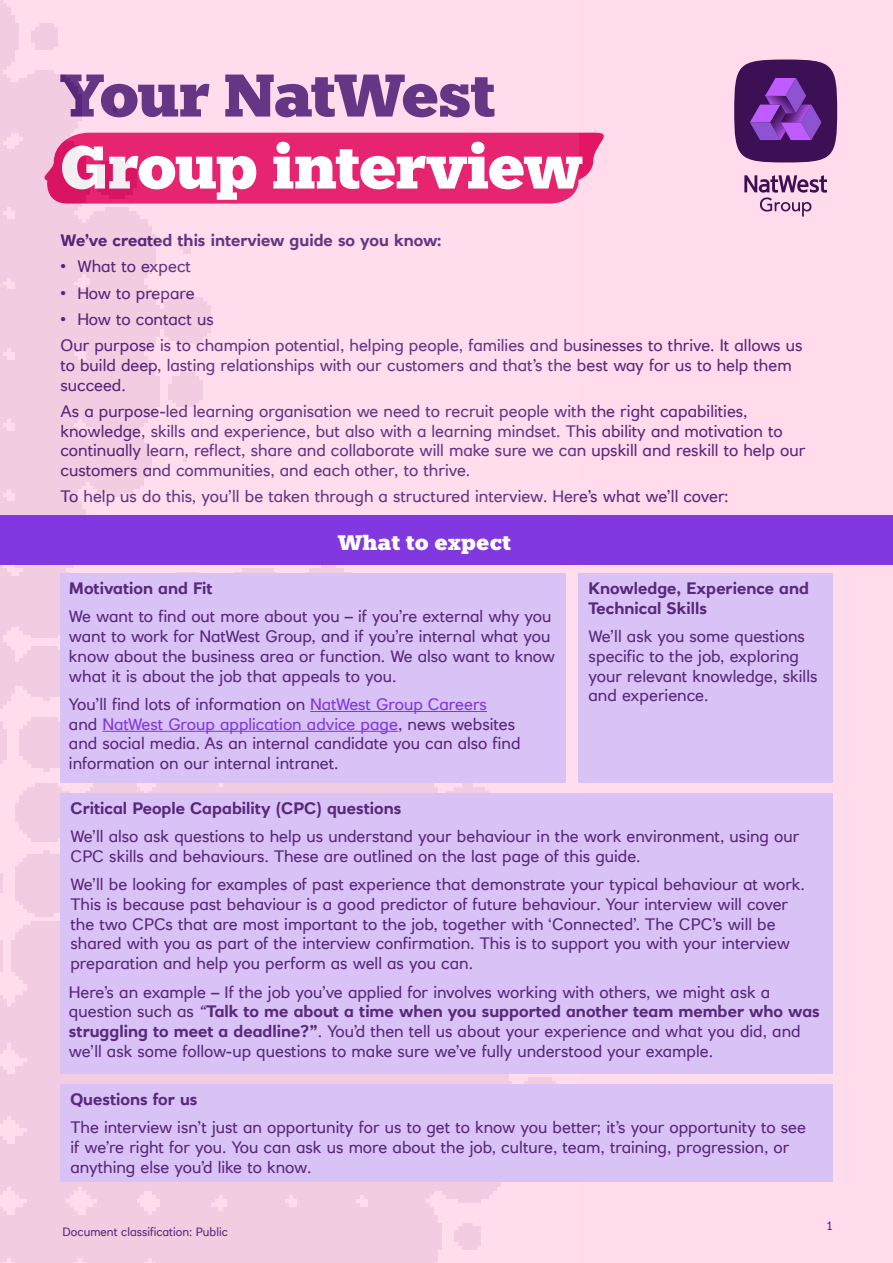
<style>
.page{position:relative;width:893px;height:1263px;background:#ffdbec}
.page>*{position:absolute;margin:0;border:0;box-sizing:border-box;transform-origin:0 0}
.t1{font:900 60px "Knile";letter-spacing:-.03em;color:#fff}
.t2{font:900 60px "Knile";letter-spacing:-.035em;color:#5a287d}
.t3{font:900 21px "Knile";color:#fff}
.t4{font:16.5px/19.8px "RN House Sans";color:#5a287d}
.t5{font:700 16.5px/19.8px "RN House Sans";color:#5a287d}
.t6{font:12px "RN House Sans";color:#5a287d}
.s1{color:#8138e0}
.s2{font-style:italic}
.s3{font-weight:700}
</style>
<div class="page">
<svg style="left:578px;top:133px;width:26px;height:52px"></svg>
<div style="left:734px;top:60px;width:103px;height:102px;background:#3d0f54;border-radius:50%"></div>
<svg style="left:744px;top:175px;width:83px;height:42px"></svg>
<svg style="left:750px;top:78px;width:71px;height:62px"></svg>
<img style="left:0;top:0;width:578px;height:1263px">
<div style="left:60px;top:573px;width:506px;height:209px;background:#d9c3f6"></div>
<hr style="left:310px;top:711px;width:177px;height:1px;background:#8138e0">
<hr style="left:102px;top:731px;width:296px;height:1px;background:#8138e0">
<div style="left:60px;top:793px;width:773px;height:280px;background:#d9c3f6"></div>
<div style="left:578px;top:573px;width:255px;height:209px;background:#d9c3f6"></div>
<div style="left:60px;top:1084px;width:773px;height:97px;background:#d9c3f6"></div>
<div style="left:0;top:515px;width:893px;height:50px;background:#8138e0"></div>
<h1 class="t2" style="left:60px;top:57px;width:437px">Your NatWest</h1>
<h1 class="t1" style="left:60px;top:129px;width:524px">Group interview</h1>
<p class="t5" style="left:60px;top:230px;width:383px">We’ve created this interview guide so you know:</p>
<p class="t4" style="left:60px;top:257px;width:132px">• What to expect</p>
<p class="t4" style="left:60px;top:283px;width:136px">• How to prepare</p>
<p class="t4" style="left:60px;top:306px;width:744px;line-height:26.2px">• How to contact us<br>Our purpose is to champion potential, helping people, families and businesses to thrive. It allows us</p>
<p class="t4" style="left:60px;top:355px;width:733px">to build deep, lasting relationships with our customers and that’s the best way for us to help them succeed.</p>
<p class="t4" style="left:60px;top:401px;width:746px">As a purpose-led learning organisation we need to recruit people with the right capabilities, knowledge, skills and experience, but also with a learning mindset. This ability and motivation to continually learn, reflect, share and collaborate will make sure we can upskill and reskill to help our customers and communities, and each other, to thrive.</p>
<p class="t4" style="left:60px;top:486px;width:670px">To help us do this, you’ll be taken through a structured interview. Here’s what we’ll cover:</p>
<p class="t3" style="left:338px;top:529px;width:175px">What to expect</p>
<p class="t5" style="left:69px;top:578px;width:145px">Motivation and Fit</p>
<p class="t4" style="left:69px;top:606px;width:487px">We want to find out more about you – if you’re external why you want to work for NatWest Group, and if you’re internal what you know about the business area or function. We also want to know what it is about the job that appeals to you.</p>
<p class="t4" style="left:69px;top:694px;width:453px">You’ll find lots of information on <span class="s1">NatWest Group Careers<br></span>and <span class="s1">NatWest Group application advice page</span>, news websites and social media. As an internal candidate you can also find information on our internal intranet.</p>
<p class="t5" style="left:70px;top:798px;width:332px">Critical People Capability (CPC) questions</p>
<p class="t4" style="left:70px;top:826px;width:730px">We’ll also ask questions to help us understand your behaviour in the work environment, using our<br>CPC skills and behaviours. These are outlined on the last page of this guide.</p>
<p class="t4" style="left:70px;top:874px;width:736px">We’ll be looking for examples of past experience that demonstrate your typical behaviour at work.<br>This is because past behaviour is a good predictor of future behaviour. Your interview will cover the two CPCs that are most important to the job, together with ‘Connected’. The CPC’s will be shared with you as part of the interview confirmation. This is to support you with your interview preparation and help you perform as well as you can.</p>
<p class="t4" style="left:69px;top:982px;width:752px">Here’s an example – If the job you’ve applied for involves working with others, we might ask a question such as <span class="s2">“</span><span class="s3">Talk to me about a time when you supported another team member who was struggling to meet a deadline?”</span>. You’d then tell us about your experience and what you did, and we’ll ask some follow-up questions to make sure we’ve fully understood your example.</p>
<p class="t5" style="left:588px;top:578px;width:222px">Knowledge, Experience and<br>Technical Skills</p>
<p class="t4" style="left:588px;top:626px;width:230px">We’ll ask you some questions specific to the job, exploring your relevant knowledge, skills and experience.</p>
<p class="t5" style="left:70px;top:1089px;width:129px">Questions for us</p>
<p class="t4" style="left:70px;top:1117px;width:737px">The interview isn’t just an opportunity for us to get to know you better; it’s your opportunity to see if we’re right for you. You can ask us more about the job, culture, team, training, progression, or anything else you’d like to know.</p>
<p class="t6" style="left:63px;top:1224px;width:167px">Document classification: Public</p>
<p class="t6" style="left:826px;top:1218px;width:8px">1</p>
</div>
